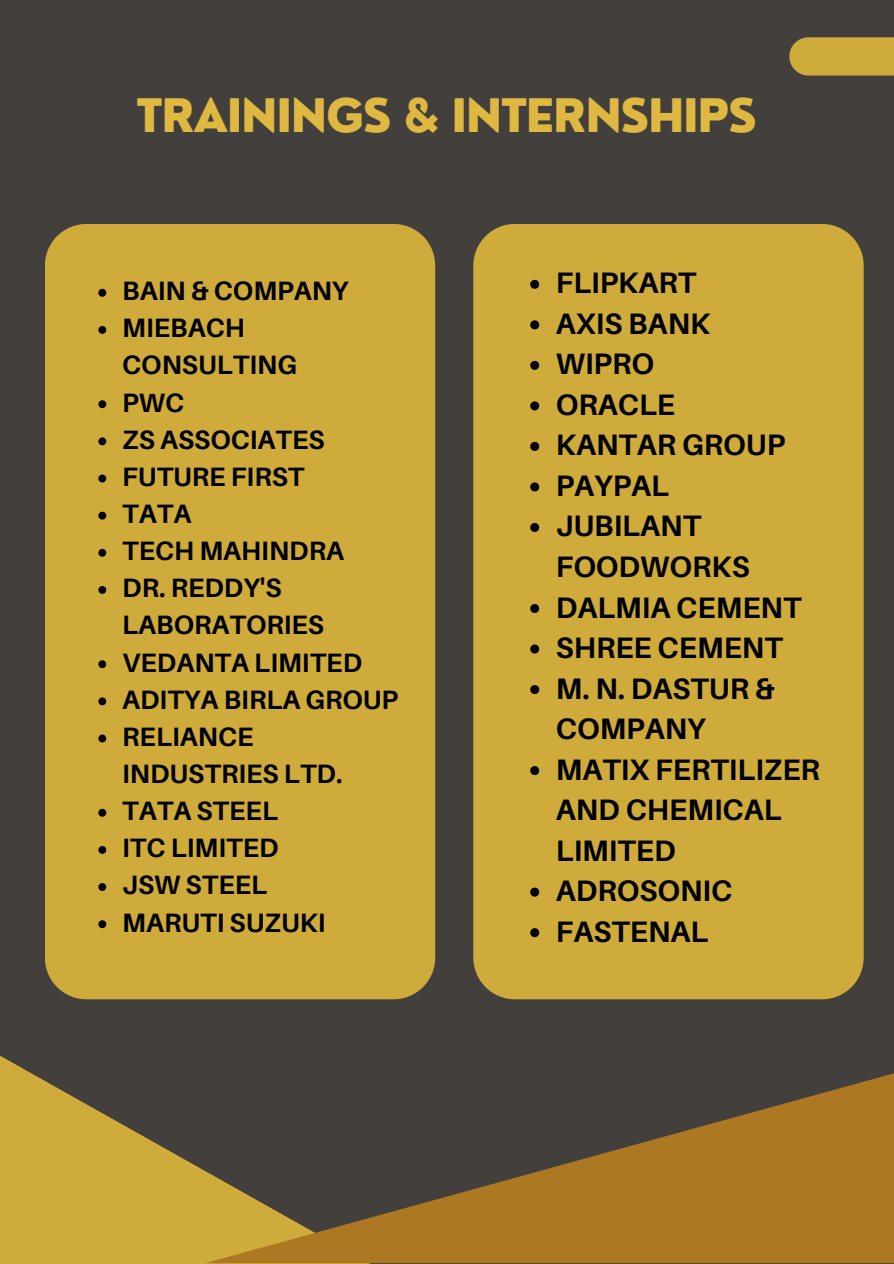
<style>
.page{position:relative;width:894px;height:1264px;background:#fff}
.page>*{position:absolute;margin:0;border:0;box-sizing:border-box;transform-origin:0 0}
.t1{font:800 45px "Nourd";letter-spacing:-.03em;color:#deb841}
.t2{font:700 29.55px/40.5px "Aileron";color:#000}
.t3{font:700 26.55px/37.2px "Aileron";color:#000}
</style>
<div class="page">
<div style="left:0;top:0;width:893px;height:1263px;background:#423f3d"></div>
<svg style="left:0;top:1056px;width:205px;height:207px;fill:#cfab3b"></svg>
<svg style="left:205px;top:1073px;width:688px;height:190px"></svg>
<div style="left:789px;top:37px;width:104px;height:39px;background:#cfab3b"></div>
<div style="left:45px;top:224px;width:390px;height:775px;background:#cfab3b"></div>
<svg style="left:98px;top:289px;width:8px;height:8px"></svg>
<svg style="left:98px;top:326px;width:8px;height:8px"></svg>
<svg style="left:98px;top:400px;width:8px;height:8px"></svg>
<svg style="left:98px;top:437px;width:8px;height:8px"></svg>
<svg style="left:98px;top:474px;width:8px;height:8px"></svg>
<svg style="left:98px;top:511px;width:8px;height:8px"></svg>
<svg style="left:98px;top:549px;width:8px;height:7px"></svg>
<svg style="left:98px;top:586px;width:8px;height:8px"></svg>
<svg style="left:98px;top:660px;width:8px;height:8px"></svg>
<svg style="left:98px;top:697px;width:8px;height:8px"></svg>
<svg style="left:98px;top:734px;width:8px;height:8px"></svg>
<svg style="left:98px;top:808px;width:8px;height:8px"></svg>
<svg style="left:98px;top:846px;width:8px;height:7px"></svg>
<svg style="left:98px;top:883px;width:8px;height:8px"></svg>
<svg style="left:98px;top:920px;width:8px;height:8px"></svg>
<div style="left:473px;top:224px;width:390px;height:775px;background:#cfab3b"></div>
<svg style="left:530px;top:280px;width:9px;height:9px"></svg>
<svg style="left:530px;top:320px;width:9px;height:9px"></svg>
<svg style="left:530px;top:361px;width:9px;height:9px"></svg>
<svg style="left:530px;top:401px;width:9px;height:9px"></svg>
<svg style="left:530px;top:442px;width:9px;height:9px"></svg>
<svg style="left:530px;top:482px;width:9px;height:9px"></svg>
<svg style="left:530px;top:523px;width:9px;height:9px"></svg>
<svg style="left:530px;top:604px;width:9px;height:9px"></svg>
<svg style="left:530px;top:644px;width:9px;height:9px"></svg>
<svg style="left:530px;top:685px;width:9px;height:9px"></svg>
<svg style="left:530px;top:766px;width:9px;height:9px"></svg>
<svg style="left:530px;top:887px;width:9px;height:9px"></svg>
<svg style="left:530px;top:928px;width:9px;height:9px"></svg>
<h1 class="t1" style="left:136px;top:87px;width:622px">TRAININGS &amp; INTERNSHIPS</h1>
<p class="t3" style="left:122px;top:272px;width:228px">BAIN &amp; COMPANY</p>
<p class="t3" style="left:122px;top:309px;width:176px">MIEBACH<br>CONSULTING</p>
<p class="t3" style="left:122px;top:383px;width:63px">PWC</p>
<p class="t3" style="left:122px;top:420px;width:204px">ZS ASSOCIATES</p>
<p class="t3" style="left:122px;top:457px;width:184px">FUTURE FIRST</p>
<p class="t3" style="left:122px;top:494px;width:71px">TATA</p>
<p class="t3" style="left:122px;top:531px;width:223px">TECH MAHINDRA</p>
<p class="t3" style="left:122px;top:569px;width:203px">DR. REDDY'S<br>LABORATORIES</p>
<p class="t3" style="left:122px;top:643px;width:241px">VEDANTA LIMITED</p>
<p class="t3" style="left:122px;top:680px;width:277px">ADITYA BIRLA GROUP</p>
<p class="t3" style="left:122px;top:717px;width:222px">RELIANCE<br>INDUSTRIES LTD.</p>
<p class="t3" style="left:122px;top:791px;width:157px">TATA STEEL</p>
<p class="t3" style="left:122px;top:828px;width:158px">ITC LIMITED</p>
<p class="t3" style="left:122px;top:866px;width:146px">JSW STEEL</p>
<p class="t3" style="left:122px;top:903px;width:205px">MARUTI SUZUKI</p>
<p class="t2" style="left:555px;top:262px;width:142px">FLIPKART</p>
<p class="t2" style="left:555px;top:303px;width:156px">AXIS BANK</p>
<p class="t2" style="left:555px;top:343px;width:100px">WIPRO</p>
<p class="t2" style="left:555px;top:384px;width:121px">ORACLE</p>
<p class="t2" style="left:555px;top:424px;width:231px">KANTAR GROUP</p>
<p class="t2" style="left:555px;top:465px;width:115px">PAYPAL</p>
<p class="t2" style="left:555px;top:505px;width:195px">JUBILANT<br>FOODWORKS</p>
<p class="t2" style="left:555px;top:586px;width:247px">DALMIA CEMENT</p>
<p class="t2" style="left:555px;top:627px;width:228px">SHREE CEMENT</p>
<p class="t2" style="left:555px;top:667px;width:220px">M. N. DASTUR &amp;<br>COMPANY</p>
<p class="t2" style="left:555px;top:748px;width:266px">MATIX FERTILIZER<br>AND CHEMICAL<br>LIMITED</p>
<p class="t2" style="left:555px;top:870px;width:178px">ADROSONIC</p>
<p class="t2" style="left:555px;top:910px;width:154px">FASTENAL</p>
</div>
